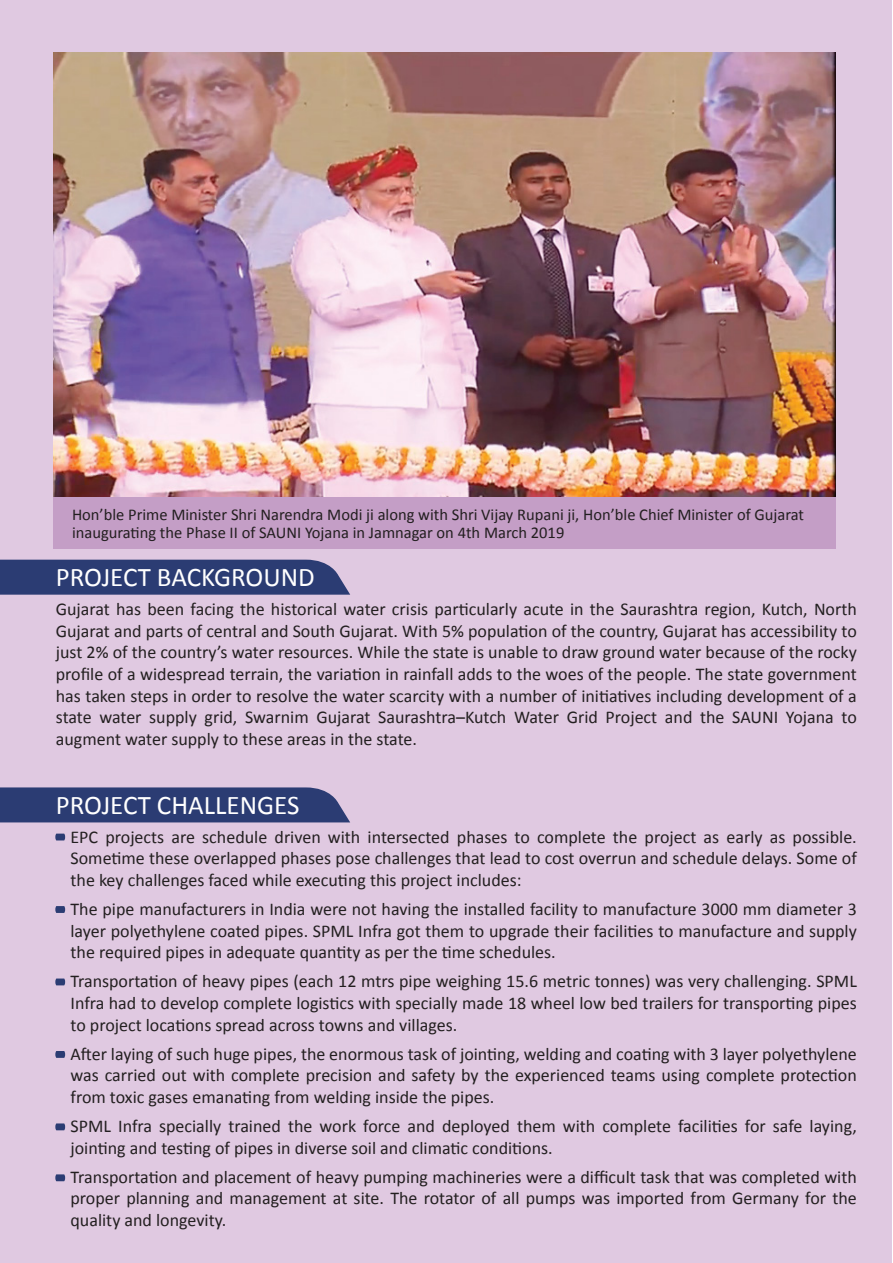
<style>
.page{position:relative;width:893px;height:1263px;background:#fff}
.page>*{position:absolute;margin:0;border:0;box-sizing:border-box;transform-origin:0 0}
.t1{font:27px "Calibri";color:#fff}
.t2{font:18px/21.6px "Calibri";color:#231f20;text-align:justify}
.t3{font:16.5px/17.5px "Calibri";color:#231f20}
</style>
<div class="page">
<div style="left:0;top:0;width:892px;height:1263px;background:#e0c9e1"></div>
<div style="left:0;top:560px;width:350px;height:35px;background:#2b3c73"></div>
<div style="left:0;top:787px;width:350px;height:35px;background:#2b3c73"></div>
<div style="left:53px;top:372px;width:782px;height:176px;background:#c49ec6"></div>
<img style="left:53px;top:52px;width:783px;height:444px">
<svg style="left:55px;top:834px;width:10px;height:6px"></svg>
<svg style="left:55px;top:906px;width:10px;height:7px"></svg>
<svg style="left:55px;top:978px;width:10px;height:7px"></svg>
<svg style="left:55px;top:1051px;width:10px;height:7px"></svg>
<svg style="left:55px;top:1123px;width:10px;height:7px"></svg>
<svg style="left:55px;top:1174px;width:10px;height:7px"></svg>
<p class="t3" style="left:72px;top:506px;width:734px">Hon’ble Prime Minister Shri Narendra Modi ji along with Shri Vijay Rupani ji, Hon’ble Chief Minister of Gujarat inaugurating the Phase II of SAUNI Yojana in Jamnagar on 4th March 2019</p>
<h1 class="t1" style="left:56px;top:560px;width:261px">PROJECT BACKGROUND</h1>
<p class="t2" style="left:56px;top:598px;width:803px">Gujarat has been facing the historical water crisis particularly acute in the Saurashtra region, Kutch, North Gujarat and parts of central and South Gujarat. With 5% population of the country, Gujarat has accessibility to just 2% of the country’s water resources. While the state is unable to draw ground water because of the rocky profile of a widespread terrain, the variation in rainfall adds to the woes of the people. The state government has taken steps in order to resolve the water scarcity with a number of initiatives including development of a state water supply grid, Swarnim Gujarat Saurashtra–Kutch Water Grid Project and the SAUNI Yojana to augment water supply to these areas in the state.</p>
<h1 class="t1" style="left:56px;top:788px;width:245px">PROJECT CHALLENGES</h1>
<p class="t2" style="left:71px;top:826px;width:788px">EPC projects are schedule driven with intersected phases to complete the project as early as possible.<br>Sometime these overlapped phases pose challenges that lead to cost overrun and schedule delays. Some of the key challenges faced while executing this project includes:</p>
<p class="t2" style="left:71px;top:898px;width:788px">The pipe manufacturers in India were not having the installed facility to manufacture 3000 mm diameter 3 layer polyethylene coated pipes. SPML Infra got them to upgrade their facilities to manufacture and supply the required pipes in adequate quantity as per the time schedules.</p>
<p class="t2" style="left:71px;top:971px;width:788px">Transportation of heavy pipes (each 12 mtrs pipe weighing 15.6 metric tonnes) was very challenging. SPML Infra had to develop complete logistics with specially made 18 wheel low bed trailers for transporting pipes to project locations spread across towns and villages.</p>
<p class="t2" style="left:71px;top:1043px;width:788px">After laying of such huge pipes, the enormous task of jointing, welding and coating with 3 layer polyethylene was carried out with complete precision and safety by the experienced teams using complete protection from toxic gases emanating from welding inside the pipes.</p>
<p class="t2" style="left:71px;top:1115px;width:788px">SPML Infra specially trained the work force and deployed them with complete facilities for safe laying, jointing and testing of pipes in diverse soil and climatic conditions.</p>
<p class="t2" style="left:71px;top:1166px;width:788px">Transportation and placement of heavy pumping machineries were a difficult task that was completed with proper planning and management at site. The rotator of all pumps was imported from Germany for the quality and longevity.</p>
</div>
